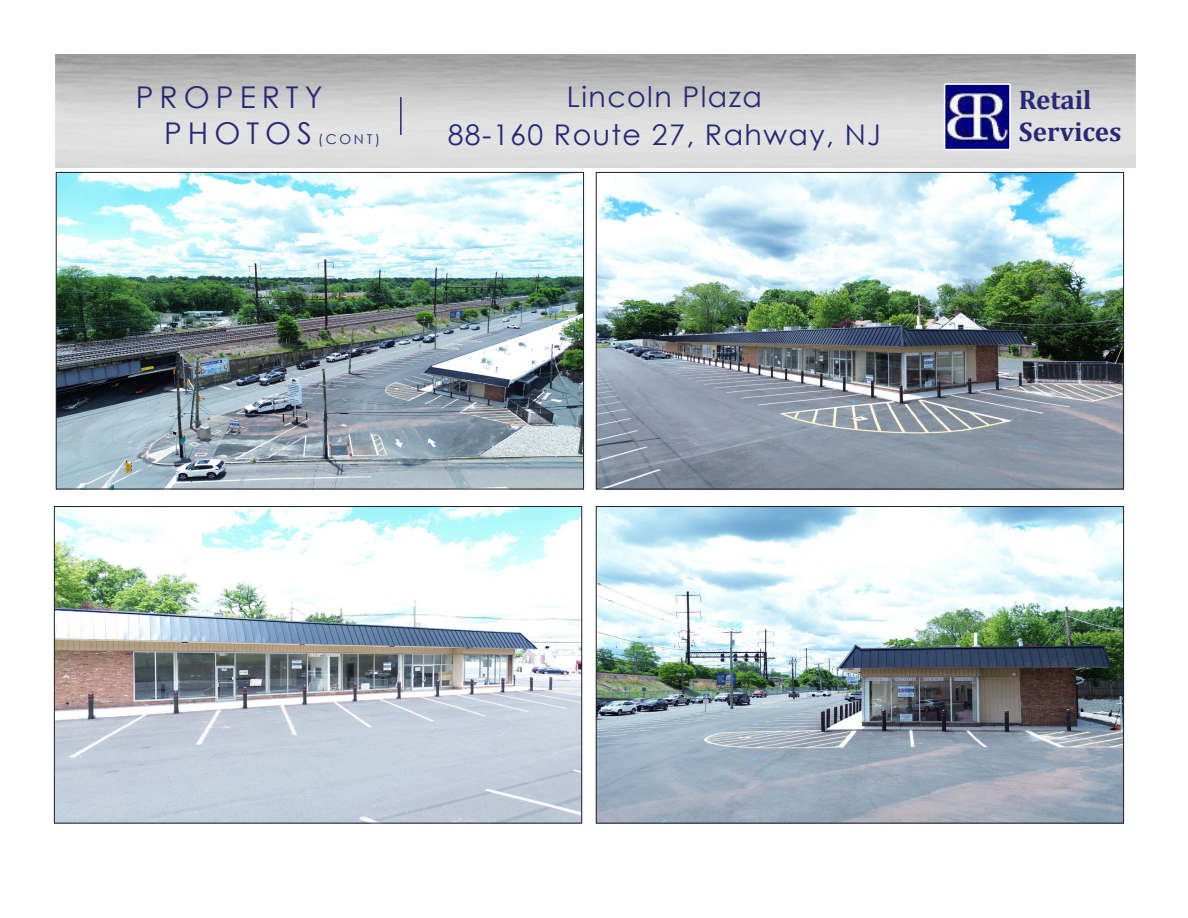
<style>
.page{position:relative;width:1188px;height:918px;background:#fff}
.page>*{position:absolute;margin:0;border:0;box-sizing:border-box;transform-origin:0 0}
.t1{font:30px "Century Gothic";letter-spacing:.2em;color:#282974}
.t2{font:28.5px "Century Gothic";letter-spacing:.05em;color:#282974}
.t3{font:700 27px "Cambria";color:#282974}
.t4{font:13.5px "Century Gothic";color:#282974}
</style>
<div class="page">
<img style="left:58px;top:174px;width:524px;height:313px">
<div style="left:56px;top:172px;width:528px;height:317px;border:1px solid #231f20"></div>
<img style="left:56px;top:508px;width:524px;height:314px">
<div style="left:54px;top:506px;width:528px;height:318px;border:1px solid #231f20"></div>
<img style="left:947px;top:86px;width:61px;height:61px">
<div style="left:944px;top:83px;width:67px;height:67px;border:2px solid #fff"></div>
<hr style="left:400px;top:97px;width:2px;height:38px;background:#282974">
<img style="left:598px;top:174px;width:524px;height:313px">
<div style="left:596px;top:172px;width:528px;height:317px;border:1px solid #231f20"></div>
<img style="left:598px;top:508px;width:524px;height:314px">
<div style="left:596px;top:506px;width:528px;height:318px;border:1px solid #231f20"></div>
<p class="t1" style="left:136px;top:77px;width:188px">PROPERTY</p>
<p class="t1" style="left:164px;top:113px;width:150px">PHOTOS</p>
<p class="t4" style="left:318px;top:130px;width:63px">(CONT)</p>
<p class="t2" style="left:567px;top:77px;width:197px">Lincoln Plaza</p>
<p class="t2" style="left:448px;top:114px;width:435px">88-160 Route 27, Rahway, NJ</p>
<p class="t3" style="left:1019px;top:80px;width:74px">Retail</p>
<p class="t3" style="left:1019px;top:113px;width:104px">Services</p>
</div>
